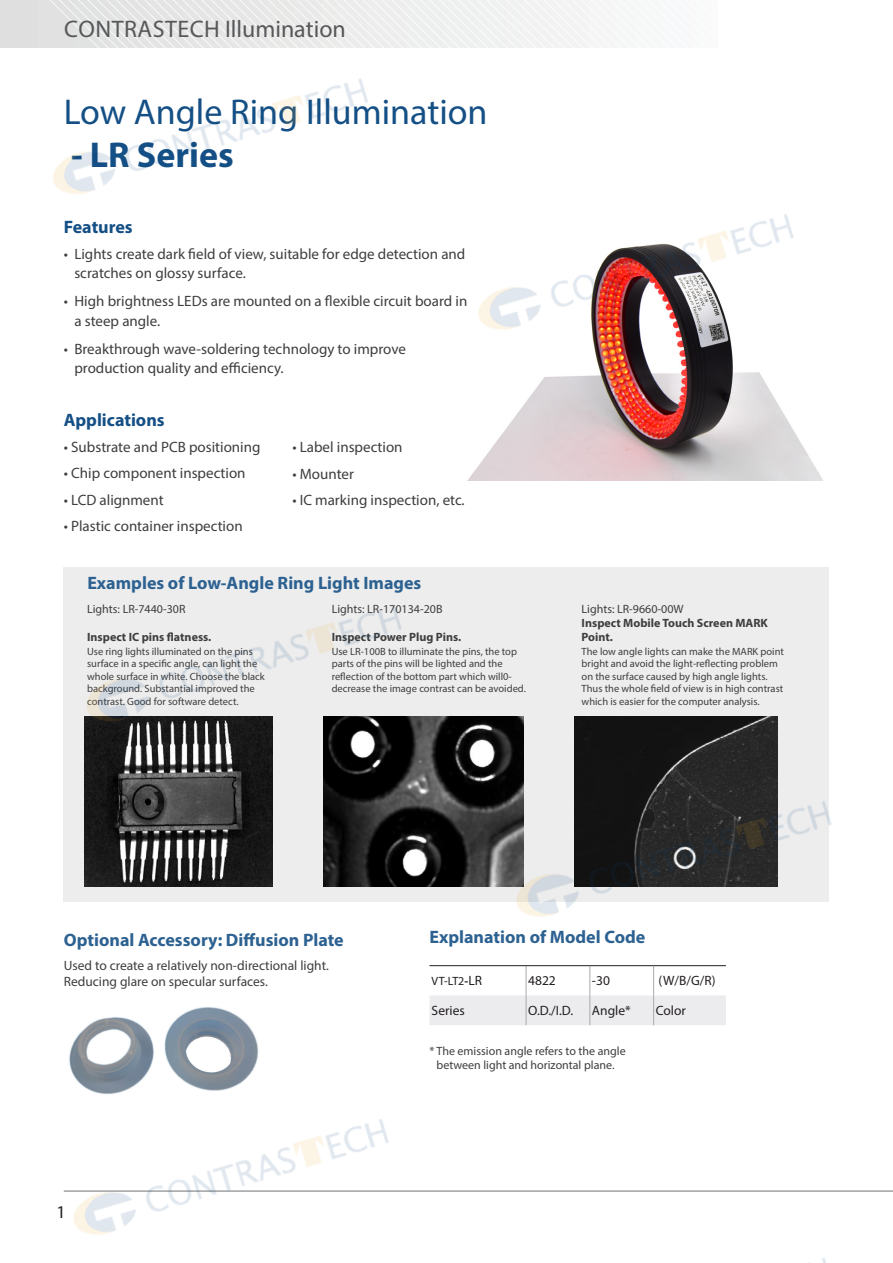
<style>
.page{position:relative;width:893px;height:1263px;background:#fff}
.page>*{position:absolute;margin:0;border:0;box-sizing:border-box;transform-origin:0 0}
.t1{font:36px "Myriad Pro";color:#144f85}
.t2{font:700 36px "Myriad Pro";color:#144f85}
.t3{font:24px "Myriad Pro";color:#57585a}
.t4{font:700 18px "Myriad Pro";color:#2c6191}
.t5{font:700 18px "Myriad Pro";color:#144f85}
.t6{font:18px "Myriad Pro";color:#231f20}
.t7{font:15px/19.5px "Myriad Pro";color:#3e3e3f}
.t8{font:13.5px/16.2px "Myriad Pro";color:#3e3e3f}
.t9{font:13.5px "Myriad Pro";color:#231f20}
.t10{font:12px/14.4px "Myriad Pro";color:#3e3e3f;text-align:center}
.t11{font:700 12px/14.4px "Myriad Pro";color:#3e3e3f}
.t12{font:12px "Myriad Pro";color:#231f20}
.t13{font:10.5px/12.6px "Myriad Pro";color:#3e3e3f}
.s1{font-weight:700}
.s2{font-size:13.5px}
</style>
<div class="page">
<img style="left:1px;top:0;width:892px;height:1263px">
<h2 class="t3" style="left:64px;top:14px;width:283px">CONTRASTECH Illumination</h2>
<p class="t1" style="left:64px;top:90px;width:425px">Low Angle Ring Illumination</p>
<p class="t2" style="left:71px;top:132px;width:164px">- LR Series</p>
<p class="t5" style="left:64px;top:216px;width:70px">Features</p>
<p class="t7" style="left:74px;top:244px;width:392px;text-indent:-11px">• Lights create dark field of view, suitable for edge detection and scratches on glossy surface.</p>
<p class="t7" style="left:74px;top:291px;width:394px;text-indent:-11px">• High brightness LEDs are mounted on a flexible circuit board in a steep angle.</p>
<p class="t7" style="left:74px;top:339px;width:333px;text-indent:-11px">• Breakthrough wave-soldering technology to improve production quality and efficiency.</p>
<p class="t5" style="left:64px;top:408px;width:102px">Applications</p>
<p class="t7" style="left:64px;top:437px;width:198px">• Substrate and PCB positioning</p>
<p class="t7" style="left:64px;top:463px;width:183px">• Chip component inspection</p>
<p class="t7" style="left:64px;top:490px;width:101px">• LCD alignment</p>
<p class="t7" style="left:64px;top:516px;width:180px">• Plastic container inspection</p>
<p class="t7" style="left:292px;top:437px;width:112px">• Label inspection</p>
<p class="t7" style="left:292px;top:464px;width:63px">• Mounter</p>
<p class="t7" style="left:292px;top:490px;width:174px">• IC marking inspection, etc.</p>
<p class="t4" style="left:87px;top:571px;width:335px">Examples of Low-Angle Ring Light Images</p>
<p class="t10" style="left:87px;top:601px;width:100px">Lights: LR-7440-30R</p>
<p class="t11" style="left:87px;top:630px;width:126px">Inspect IC pins flatness.</p>
<p class="t13" style="left:87px;top:645px;width:179px">Use ring lights illuminated on the pins surface in a specific angle, can light the whole surface in white. Choose the black background. Substantial improved the contrast. Good for software detect.</p>
<p class="t10" style="left:332px;top:601px;width:112px">Lights: LR-170134-20B</p>
<p class="t11" style="left:332px;top:630px;width:131px">Inspect Power Plug Pins.</p>
<p class="t13" style="left:332px;top:645px;width:196px">Use LR-100B to illuminate the pins, the top parts of the pins will be lighted and the reflection of the bottom part which will0- decrease the image contrast can be avoided.</p>
<p class="t10" style="left:582px;top:601px;width:104px">Lights: LR-9660-00W</p>
<p class="t11" style="left:582px;top:615px;width:188px">Inspect Mobile Touch Screen MARK<br>Point.</p>
<p class="t13" style="left:582px;top:645px;width:204px">The low angle lights can make the MARK point bright and avoid the light-reflecting problem on the surface caused by high angle lights.<br>Thus the whole field of view is in high contrast which is easier for the computer analysis.</p>
<p class="t4" style="left:64px;top:928px;width:282px">Optional Accessory: Diffusion Plate</p>
<p class="t8" style="left:64px;top:957px;width:267px">Used to create a relatively non-directional light.<br>Reducing glare on specular surfaces.</p>
<h3 class="t6" style="left:57px;top:1200px;width:11px">1</h3>
<p class="t4" style="left:429px;top:925px;width:217px">Explanation of Model Code</p>
<p class="t12" style="left:432px;top:973px;width:52px">VT-LT2<span class="s1">-</span><span class="s2">LR</span></p>
<p class="t9" style="left:528px;top:972px;width:29px">4822</p>
<p class="t9" style="left:592px;top:972px;width:19px">-30</p>
<p class="t9" style="left:659px;top:972px;width:58px">(W/B/G/R)</p>
<p class="t9" style="left:432px;top:1002px;width:35px">Series</p>
<p class="t9" style="left:528px;top:1002px;width:46px">O.D./I.D.</p>
<p class="t9" style="left:592px;top:1002px;width:40px">Angle*</p>
<p class="t9" style="left:656px;top:1002px;width:32px">Color</p>
<p class="t10" style="left:429px;top:1043px;width:198px">* The emission angle refers to the angle between light and horizontal plane.</p>
</div>
